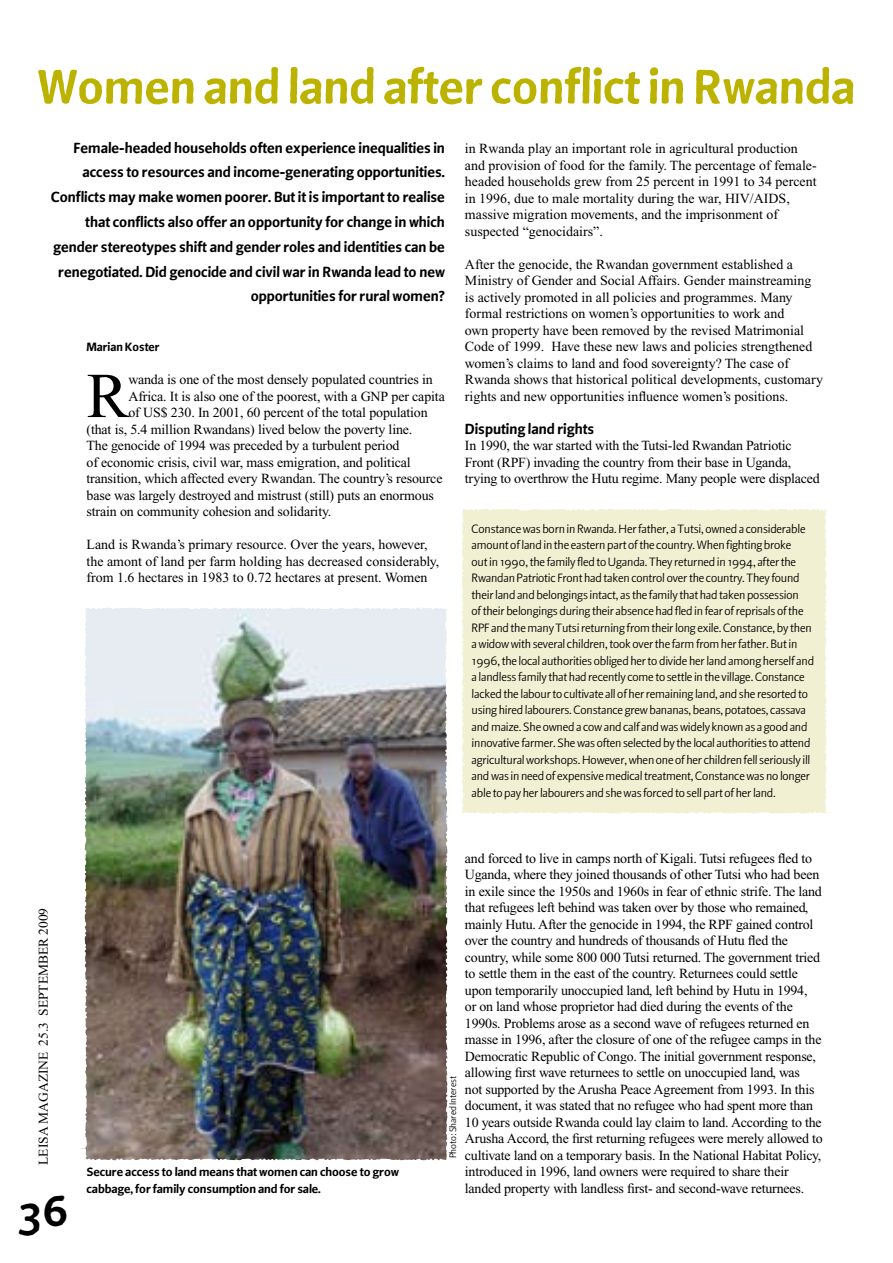
<style>
.page{position:relative;width:893px;height:1263px;background:#fff}
.page>*{position:absolute;margin:0;border:0;box-sizing:border-box;transform-origin:0 0}
.t1{font:63.75px "Times New Roman";color:#000}
.t2{font:54px "Beo Sans Bold R11";color:#bbb300}
.t3{font:48px "Beo Sans Bold R11";color:#000}
.t4{font:16.5px/24.8px "Beo Sans Bold R11";color:#000;text-align:right}
.t5{font:13.95px/16.5px "Times New Roman";letter-spacing:-.015em;color:#000}
.t6{font:13.5px/16.5px "Beo Sans R11";letter-spacing:-.01em;color:#000}
.t7{font:13.5px/16.5px "Beo Sans Bold R11";letter-spacing:-.005em;color:#000}
.t8{font:13.5px "Times New Roman";color:#000}
.t9{font:10.5px "Beo Sans R11";letter-spacing:-.005em;color:#000}
</style>
<div class="page">
<img style="left:81px;top:509px;width:751px;height:652px">
<h2 class="t2" style="left:38px;top:60px;width:819px">Women and land after conflict in Rwanda</h2>
<p class="t4" style="left:51px;top:136px;width:396px">Female-headed households often experience inequalities in access to resources and income-generating opportunities.<br>Conflicts may make women poorer. But it is important to realise that conflicts also offer an opportunity for change in which gender stereotypes shift and gender roles and identities can be renegotiated. Did genocide and civil war in Rwanda lead to new opportunities for rural women?</p>
<p class="t7" style="left:87px;top:339px;width:75px">Marian Koster</p>
<h1 class="t1" style="left:87px;top:361px;width:44px">R</h1>
<p class="t5" style="left:128px;top:371px;width:306px">wanda is one of the most densely populated countries in</p>
<p class="t5" style="left:128px;top:388px;width:318px">Africa. It is also one of the poorest, with a GNP per capita</p>
<p class="t5" style="left:128px;top:404px;width:301px">of US$ 230. In 2001, 60 percent of the total population</p>
<p class="t5" style="left:87px;top:421px;width:327px">(that is, 5.4 million Rwandans) lived below the poverty line.</p>
<p class="t5" style="left:87px;top:437px;width:314px">The genocide of 1994 was preceded by a turbulent period</p>
<p class="t5" style="left:87px;top:454px;width:326px">of economic crisis, civil war, mass emigration, and political</p>
<p class="t5" style="left:87px;top:470px;width:357px">transition, which affected every Rwandan. The country’s resource</p>
<p class="t5" style="left:87px;top:487px;width:349px">base was largely destroyed and mistrust (still) puts an enormous</p>
<p class="t5" style="left:87px;top:503px;width:246px">strain on community cohesion and solidarity.</p>
<p class="t5" style="left:87px;top:536px;width:354px">Land is Rwanda’s primary resource. Over the years, however, the amont of land per farm holding has decreased considerably, from 1.6 hectares in 1983 to 0.72 hectares at present. Women</p>
<p class="t5" style="left:465px;top:140px;width:353px">in Rwanda play an important role in agricultural production and provision of food for the family. The percentage of female&shy;headed households grew from 25 percent in 1991 to 34 percent in 1996, due to male mortality during the war, HIV/AIDS, massive migration movements, and the imprisonment of suspected “genocidairs”.</p>
<p class="t5" style="left:465px;top:256px;width:359px">After the genocide, the Rwandan government established a Ministry of Gender and Social Affairs. Gender mainstreaming is actively promoted in all policies and programmes. Many formal restrictions on women’s opportunities to work and<br>own property have been removed by the revised Matrimonial Code of 1999. Have these new laws and policies strengthened women’s claims to land and food sovereignty? The case of Rwanda shows that historical political developments, customary rights and new opportunities influence women’s positions.</p>
<p class="t4" style="left:465px;top:416px;width:131px">Disputing land rights</p>
<p class="t5" style="left:465px;top:437px;width:356px">In 1990, the war started with the Tutsi-led Rwandan Patriotic<br>Front (RPF) invading the country from their base in Uganda, trying to overthrow the Hutu regime. Many people were displaced</p>
<p class="t6" style="left:472px;top:520px;width:344px">Constance was born in Rwanda. Her father, a Tutsi, owned a considerable amount of land in the eastern part of the country. When fighting broke<br>out in 1990, the family fled to Uganda. They returned in 1994, after the Rwandan Patriotic Front had taken control over the country. They found their land and belongings intact, as the family that had taken possession<br>of their belongings during their absence had fled in fear of reprisals of the RPF and the many Tutsi returning from their long exile. Constance, by then a widow with several children, took over the farm from her father. But in 1996, the local authorities obliged her to divide her land among herself and a landless family that had recently come to settle in the village. Constance lacked the labour to cultivate all of her remaining land, and she resorted to using hired labourers. Constance grew bananas, beans, potatoes, cassava and maize. She owned a cow and calf and was widely known as a good and innovative farmer. She was often selected by the local authorities to attend agricultural workshops. However, when one of her children fell seriously ill and was in need of expensive medical treatment, Constance was no longer able to pay her labourers and she was forced to sell part of her land.</p>
<p class="t8" style="left:36px;top:1165px;width:259px;rotate:-90deg">LEISA Magazine 25.3 september 2009</p>
<h3 class="t3" style="left:17px;top:1187px;width:54px">36</h3>
<p class="t7" style="left:87px;top:1164px;width:314px">Secure access to land means that women can choose to grow cabbage, for family consumption and for sale.</p>
<p class="t9" style="left:448px;top:1158px;width:83px;rotate:-90deg">Photo: Shared Interest</p>
<p class="t5" style="left:465px;top:850px;width:359px">and forced to live in camps north of Kigali. Tutsi refugees fled to Uganda, where they joined thousands of other Tutsi who had been in exile since the 1950s and 1960s in fear of ethnic strife. The land that refugees left behind was taken over by those who remained, mainly Hutu. After the genocide in 1994, the RPF gained control over the country and hundreds of thousands of Hutu fled the country, while some 800 000 Tutsi returned. The government tried to settle them in the east of the country. Returnees could settle upon temporarily unoccupied land, left behind by Hutu in 1994,<br>or on land whose proprietor had died during the events of the 1990s. Problems arose as a second wave of refugees returned en masse in 1996, after the closure of one of the refugee camps in the Democratic Republic of Congo. The initial government response, allowing first wave returnees to settle on unoccupied land, was<br>not supported by the Arusha Peace Agreement from 1993. In this document, it was stated that no refugee who had spent more than 10 years outside Rwanda could lay claim to land. According to the Arusha Accord, the first returning refugees were merely allowed to cultivate land on a temporary basis. In the National Habitat Policy, introduced in 1996, land owners were required to share their landed property with landless first- and second-wave returnees.</p>
</div>
